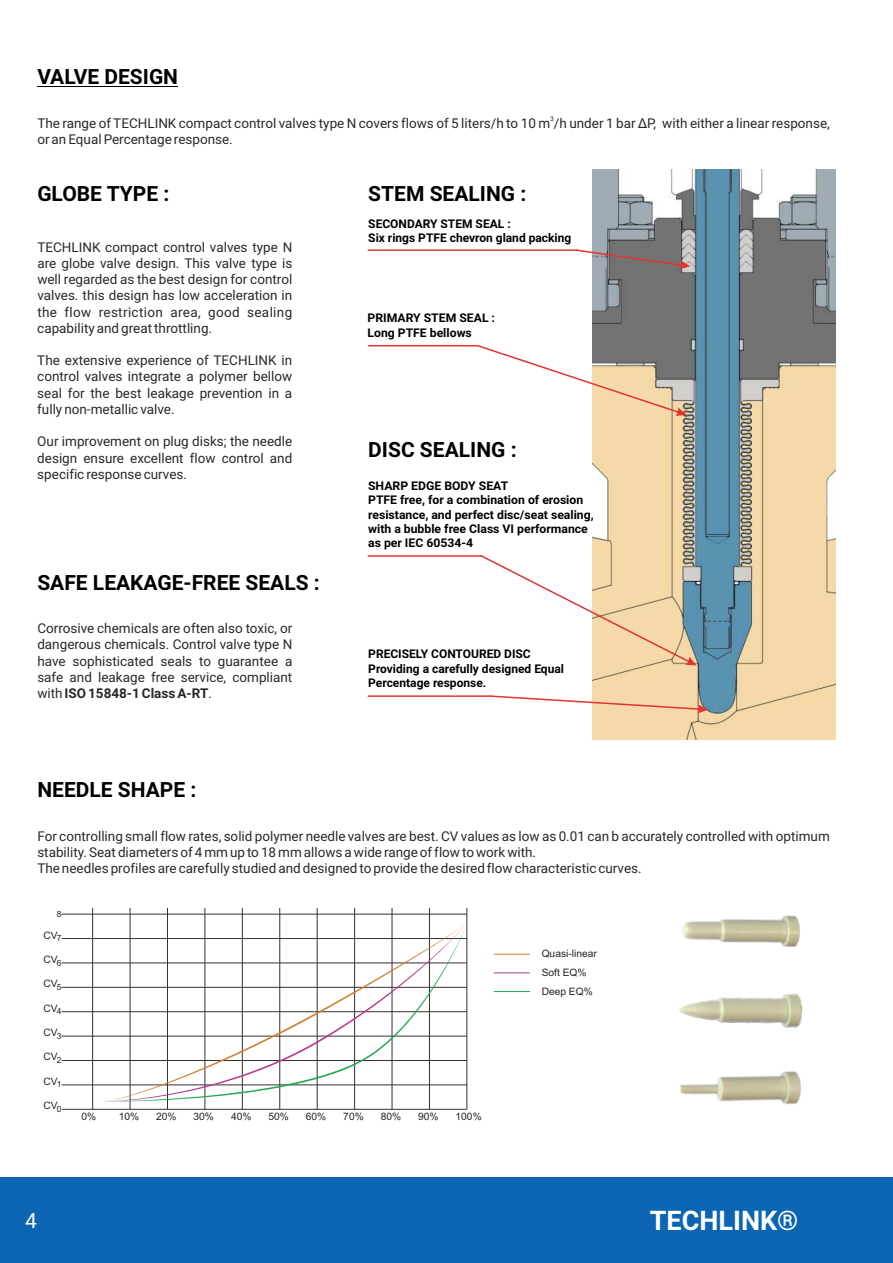
<style>
.page{position:relative;width:893px;height:1263px;background:#fff}
.page>*{position:absolute;margin:0;border:0;box-sizing:border-box;transform-origin:0 0}
.t1{font:700 27px "Roboto";color:#fefefe}
.t2{font:700 21px "Roboto";color:#000}
.t3{font:21px "Roboto";color:#fefefe}
.t4{font:13.5px/16.2px "Roboto";color:#282828;text-align:justify}
.t5{font:700 12px/14.4px "Roboto";color:#000}
.t6{font:10.2px/18.9px "Arial";color:#252422}
.t7{font:8.55px "Arial";color:#252422}
.t8{font:6.75px "Roboto";color:#282828}
.s1{font-family:"Arial"}
.s2{font-weight:700}
</style>
<div class="page">
<div style="left:0;top:1178px;width:893px;height:85px;background:#0b65b3"></div>
<img style="left:593px;top:170px;width:242px;height:569px">
<hr style="left:37px;top:86px;width:141px;height:1px;background:#000">
<img style="left:679px;top:993px;width:124px;height:35px">
<img style="left:682px;top:915px;width:118px;height:32px">
<img style="left:679px;top:1071px;width:122px;height:34px">
<hr style="left:62px;top:1109px;width:405px;height:1px;background:#35312f">
<hr style="left:62px;top:1085px;width:405px;height:1px;background:#35312f">
<hr style="left:62px;top:1060px;width:405px;height:1px;background:#35312f">
<hr style="left:62px;top:1036px;width:405px;height:1px;background:#35312f">
<hr style="left:62px;top:1011px;width:405px;height:1px;background:#35312f">
<hr style="left:62px;top:987px;width:405px;height:1px;background:#35312f">
<hr style="left:62px;top:963px;width:405px;height:1px;background:#35312f">
<hr style="left:62px;top:938px;width:405px;height:1px;background:#35312f">
<hr style="left:62px;top:914px;width:405px;height:1px;background:#35312f">
<hr style="left:92px;top:908px;width:1px;height:201px;background:#35312f">
<hr style="left:130px;top:908px;width:1px;height:201px;background:#35312f">
<hr style="left:167px;top:908px;width:1px;height:201px;background:#35312f">
<hr style="left:205px;top:908px;width:1px;height:201px;background:#35312f">
<hr style="left:242px;top:908px;width:1px;height:201px;background:#35312f">
<hr style="left:279px;top:908px;width:1px;height:201px;background:#35312f">
<hr style="left:317px;top:908px;width:1px;height:201px;background:#35312f">
<hr style="left:354px;top:908px;width:1px;height:201px;background:#35312f">
<hr style="left:392px;top:908px;width:1px;height:201px;background:#35312f">
<hr style="left:429px;top:908px;width:1px;height:201px;background:#35312f">
<hr style="left:467px;top:908px;width:1px;height:201px;background:#35312f">
<svg style="left:101px;top:924px;width:366px;height:177px"></svg>
<hr style="left:494px;top:954px;width:36px;height:1px;background:#d07e28">
<hr style="left:494px;top:972px;width:36px;height:1px;background:#b93a8c">
<hr style="left:494px;top:991px;width:36px;height:1px;background:#24a954">
<svg style="left:368px;top:345px;width:319px;height:71px"></svg>
<svg style="left:368px;top:555px;width:329px;height:110px"></svg>
<svg style="left:368px;top:695px;width:340px;height:18px"></svg>
<svg style="left:368px;top:249px;width:322px;height:20px"></svg>
<h2 class="t2" style="left:37px;top:68px;width:142px">VALVE DESIGN</h2>
<p class="t8" style="left:550px;top:116px;width:5px">3</p>
<p class="t4" style="left:37px;top:116px;width:794px">The range of TECHLINK compact control valves type N covers flows of 5 liters/h to 10 m /h under 1 bar <span class="s1">Δ</span>P, with either a linear response, or an Equal Percentage response.</p>
<h2 class="t2" style="left:37px;top:185px;width:134px">GLOBE TYPE :</h2>
<p class="t4" style="left:37px;top:240px;width:257px">TECHLINK compact control valves type N are globe valve design. This valve type is well regarded as the best design for control valves. this design has low acceleration in the flow restriction area, good sealing capability and great throttling.</p>
<p class="t4" style="left:37px;top:354px;width:257px">The extensive experience of TECHLINK in control valves integrate a polymer bellow seal for the best leakage prevention in a fully non-metallic valve.</p>
<p class="t4" style="left:37px;top:435px;width:256px">Our improvement on plug disks; the needle design ensure excellent flow control and specific response curves.</p>
<h2 class="t2" style="left:37px;top:574px;width:284px">SAFE LEAKAGE-FREE SEALS :</h2>
<p class="t4" style="left:37px;top:622px;width:257px">Corrosive chemicals are often also toxic, or dangerous chemicals. Control valve type N have sophisticated seals to guarantee a safe and leakage free service, compliant with <span class="s2">ISO 15848-1 Class A-RT</span>.</p>
<h2 class="t2" style="left:37px;top:781px;width:161px">NEEDLE SHAPE :</h2>
<h2 class="t2" style="left:368px;top:185px;width:160px">STEM SEALING :</h2>
<p class="t5" style="left:368px;top:217px;width:205px">SECONDARY STEM SEAL :<br>Six rings PTFE chevron gland packing</p>
<p class="t5" style="left:367px;top:312px;width:129px">PRIMARY STEM SEAL :<br>Long PTFE bellows</p>
<h2 class="t2" style="left:368px;top:441px;width:150px">DISC SEALING :</h2>
<p class="t5" style="left:368px;top:479px;width:227px">SHARP EDGE BODY SEAT<br>PTFE free, for a combination of erosion resistance, and perfect disc/seat sealing, with a bubble free Class VI performance as per IEC 60534-4</p>
<p class="t5" style="left:368px;top:648px;width:197px">PRECISELY CONTOURED DISC<br>Providing a carefully designed Equal<br>Percentage response.</p>
<p class="t4" style="left:37px;top:829px;width:794px;text-align:left">For controlling small flow rates, solid polymer needle valves are best. CV values as low as 0.01 can b accurately controlled with optimum stability. Seat diameters of 4 mm up to 18 mm allows a wide range of flow to work with.<br>The needles profiles are carefully studied and designed to provide the desired flow characteristic curves.</p>
<p class="t7" style="left:57px;top:910px;width:6px">8</p>
<p class="t6" style="left:44px;top:926px;width:19px">CV<sub>7</sub></p>
<p class="t6" style="left:44px;top:951px;width:19px">CV<sub>6</sub></p>
<p class="t6" style="left:44px;top:975px;width:19px">CV<sub>5</sub></p>
<p class="t6" style="left:44px;top:999px;width:19px">CV<sub>4</sub></p>
<p class="t6" style="left:44px;top:1024px;width:19px">CV<sub>3</sub></p>
<p class="t6" style="left:44px;top:1048px;width:19px">CV<sub>2</sub></p>
<p class="t6" style="left:44px;top:1073px;width:19px">CV<sub>1</sub></p>
<p class="t6" style="left:44px;top:1097px;width:19px">CV<sub>0</sub></p>
<p class="t6" style="left:81px;top:1108px;width:16px">0%</p>
<p class="t6" style="left:119px;top:1108px;width:22px">10%</p>
<p class="t6" style="left:156px;top:1108px;width:22px">20%</p>
<p class="t6" style="left:194px;top:1108px;width:22px">30%</p>
<p class="t6" style="left:231px;top:1108px;width:22px">40%</p>
<p class="t6" style="left:268px;top:1108px;width:22px">50%</p>
<p class="t6" style="left:306px;top:1108px;width:22px">60%</p>
<p class="t6" style="left:343px;top:1108px;width:22px">70%</p>
<p class="t6" style="left:381px;top:1108px;width:22px">80%</p>
<p class="t6" style="left:418px;top:1108px;width:22px">90%</p>
<p class="t6" style="left:456px;top:1108px;width:28px">100%</p>
<p class="t6" style="left:542px;top:945px;width:57px">Quasi-linear<br>Soft EQ%<br>Deep EQ%</p>
<h2 class="t3" style="left:25px;top:1212px;width:13px">4</h2>
<h1 class="t1" style="left:650px;top:1210px;width:150px">TECHLINK®</h1>
</div>
